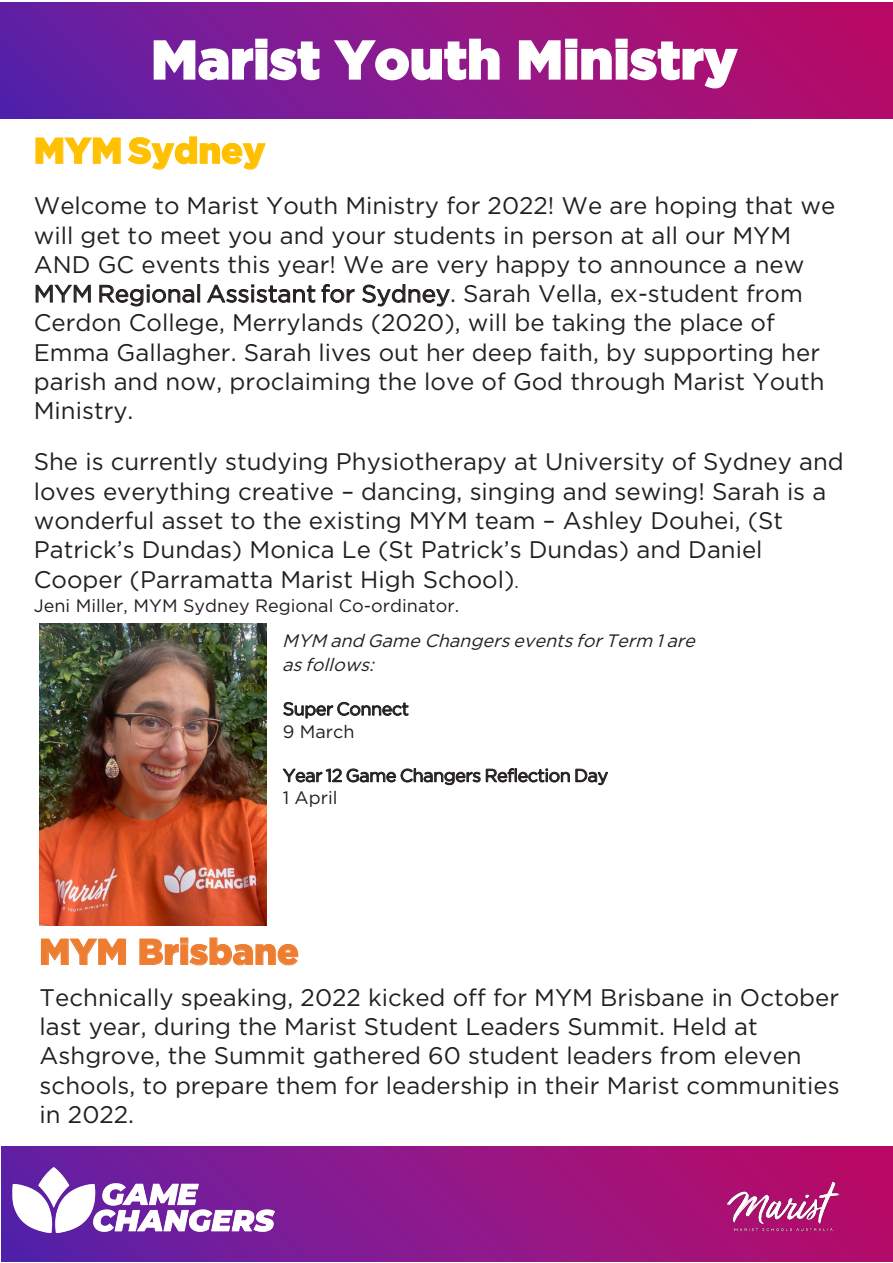
<style>
.page{position:relative;width:893px;height:1263px;background:#fff}
.page>*{position:absolute;margin:0;border:0;box-sizing:border-box;transform-origin:0 0}
.t1{font:900 54px "Gotham";color:#fff}
.t2{font:900 36px "Gotham";color:#ed7d31}
.t3{font:900 36px "Gotham";color:#ffc000}
.t4{font:24px/29.2px "Gotham";color:#231f20}
.t5{font:18px/35.5px "Gotham";color:#231f20}
.t6{font:18px/22.6px "Gotham";letter-spacing:-.025em;color:#231f20}
.t7{font:italic 18px "Gotham";color:#231f20}
.s1{font-size:18px}
.s2{font-style:italic}
</style>
<div class="page">
<img style="left:1px;top:3px;width:892px;height:115px">
<img style="left:39px;top:623px;width:227px;height:303px">
<img style="left:1px;top:1146px;width:892px;height:116px">
<img style="left:9px;top:1155px;width:269px;height:90px">
<img style="left:683px;top:1146px;width:201px;height:116px">
<p class="t1" style="left:151px;top:23px;width:588px">Marist Youth Ministry</p>
<p class="t3" style="left:34px;top:126px;width:233px">MYM Sydney</p>
<p class="t4" style="left:34px;top:191px;width:803px">Welcome to Marist Youth Ministry for 2022! We are hoping that we will get to meet you and your students in person at all our MYM AND GC events this year! We are very happy to announce a new MYM Regional Assistant for Sydney. Sarah Vella, ex-student from Cerdon College, Merrylands (2020), will be taking the place of Emma Gallagher. Sarah lives out her deep faith, by supporting her parish and now, proclaiming the love of God through Marist Youth Ministry.</p>
<p class="t4" style="left:34px;top:447px;width:811px">She is currently studying Physiotherapy at University of Sydney and loves everything creative – dancing, singing and sewing! Sarah is a wonderful asset to the existing MYM team – Ashley Douhei, (St Patrick’s Dundas) Monica Le (St Patrick’s Dundas) and Daniel Cooper (Parramatta Marist High School)<span class="s1">.</span></p>
<p class="t5" style="left:282px;top:587px;width:420px;text-indent:-248px">Jeni Miller, MYM Sydney Regional Co-ordinator.<br><span class="s2">MYM and GameChangers events for Term 1 are</span></p>
<p class="t7" style="left:282px;top:653px;width:99px">as follows:</p>
<p class="t6" style="left:283px;top:697px;width:128px">Super Connect<br>9 March</p>
<p class="t6" style="left:283px;top:764px;width:327px;line-height:22px">Year 12 Game Changers Reflection Day<br>1 April</p>
<p class="t2" style="left:39px;top:927px;width:261px">MYM Brisbane</p>
<p class="t4" style="left:40px;top:982px;width:801px">Technically speaking, 2022 kicked off for MYM Brisbane in October last year, during the Marist Student Leaders Summit. Held at Ashgrove, the Summit gathered 60 student leaders from eleven schools, to prepare them for leadership in their Marist communities in 2022.</p>
</div>
